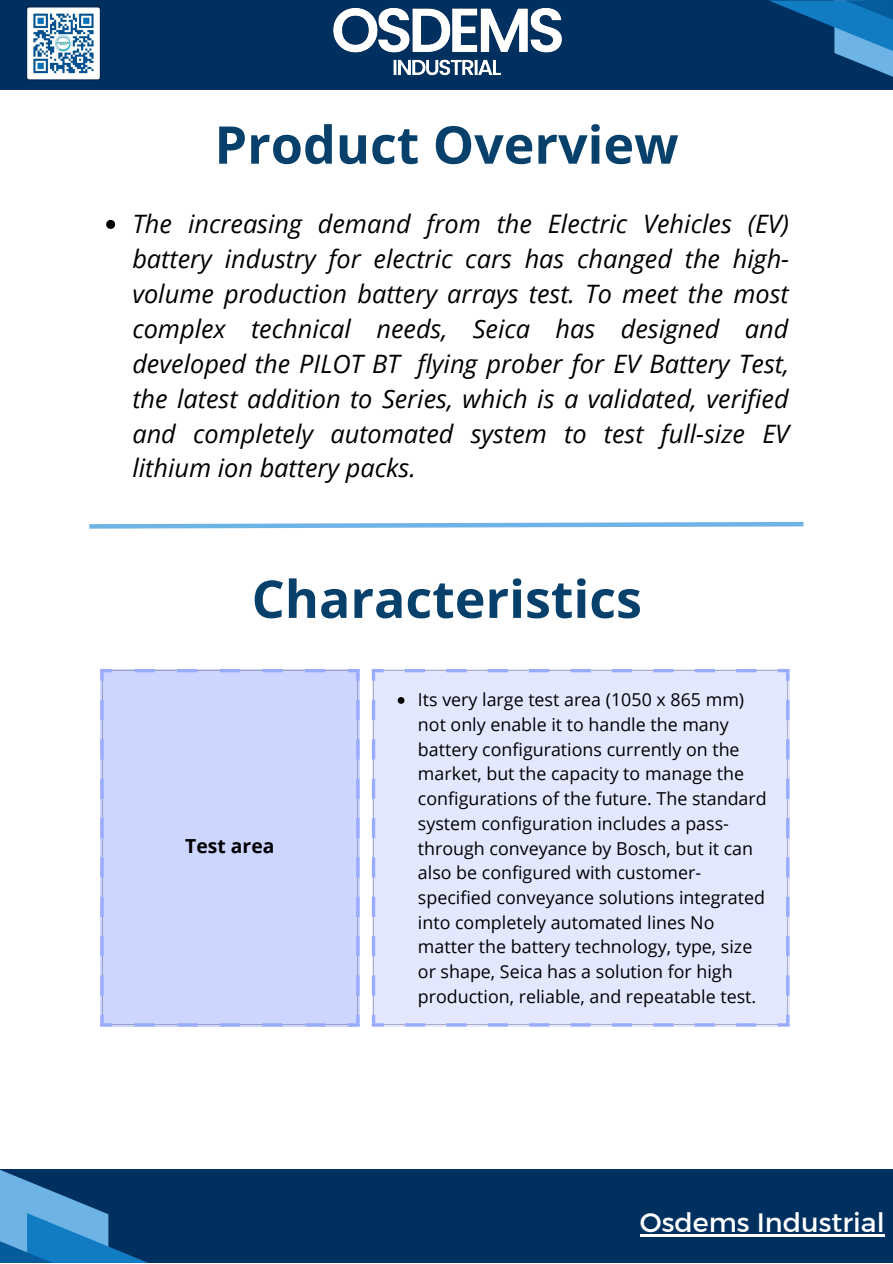
<style>
.page{position:relative;width:893px;height:1264px;background:#fff}
.page>*{position:absolute;margin:0;border:0;box-sizing:border-box;transform-origin:0 0}
.t1{font:700 52.05px "Open Sans";color:#07416b}
.t2{font:27px "Kief Montaser Regular";color:#fff}
.t3{font:italic 25.35px/34.8px "Open Sans";color:#000;text-align:justify}
.t4{font:700 19.35px "Open Sans";color:#000}
.t5{font:17.85px/24.8px "Open Sans";color:#000}
</style>
<div class="page">
<div style="left:0;top:0;width:892px;height:89px;background:#003060"></div>
<svg style="left:769px;top:0;width:124px;height:89px"></svg>
<img style="left:333px;top:7px;width:228px;height:69px">
<div style="left:0;top:1168px;width:892px;height:94px;background:#003060"></div>
<svg style="left:0;top:1168px;width:190px;height:94px"></svg>
<img style="left:27px;top:7px;width:73px;height:74px">
<svg style="left:89px;top:521px;width:715px;height:8px"></svg>
<hr style="left:639px;top:1234px;width:245px;height:2px;background:#fff">
<svg style="left:106px;top:220px;width:9px;height:9px"></svg>
<div style="left:100px;top:669px;width:259px;height:357px;background:#cdd6ff"></div>
<div style="left:372px;top:669px;width:417px;height:357px;background:#e3e8ff"></div>
<svg style="left:397px;top:697px;width:7px;height:6px"></svg>
<hr style="left:100px;top:700px;width:4px;height:20px;background:#9fb1ff">
<svg style="left:100px;top:739px;width:4px;height:20px"></svg>
<svg style="left:100px;top:778px;width:4px;height:20px"></svg>
<hr style="left:100px;top:818px;width:4px;height:20px;background:#9fb1ff">
<svg style="left:100px;top:857px;width:4px;height:20px"></svg>
<svg style="left:100px;top:896px;width:4px;height:20px"></svg>
<hr style="left:100px;top:936px;width:4px;height:20px;background:#a0b2ff">
<svg style="left:100px;top:975px;width:4px;height:20px"></svg>
<hr style="left:356px;top:700px;width:3px;height:20px;background:#99acff">
<hr style="left:356px;top:739px;width:3px;height:20px;background:#99acff">
<hr style="left:356px;top:778px;width:3px;height:20px;background:#99acff">
<hr style="left:356px;top:818px;width:3px;height:20px;background:#99acff">
<hr style="left:356px;top:857px;width:3px;height:20px;background:#99acff">
<hr style="left:356px;top:896px;width:3px;height:20px;background:#99acff">
<hr style="left:356px;top:936px;width:3px;height:20px;background:#99acff">
<hr style="left:356px;top:975px;width:3px;height:20px;background:#99acff">
<hr style="left:372px;top:700px;width:3px;height:20px;background:#99acff">
<hr style="left:372px;top:739px;width:3px;height:20px;background:#99acff">
<hr style="left:372px;top:778px;width:3px;height:20px;background:#99acff">
<hr style="left:372px;top:818px;width:3px;height:20px;background:#99acff">
<hr style="left:372px;top:857px;width:3px;height:20px;background:#99acff">
<hr style="left:372px;top:896px;width:3px;height:20px;background:#99acff">
<hr style="left:372px;top:936px;width:3px;height:20px;background:#99acff">
<hr style="left:372px;top:975px;width:3px;height:20px;background:#99acff">
<hr style="left:786px;top:700px;width:3px;height:20px;background:#99acff">
<hr style="left:786px;top:739px;width:3px;height:20px;background:#99acff">
<hr style="left:786px;top:778px;width:3px;height:20px;background:#99acff">
<hr style="left:786px;top:818px;width:3px;height:20px;background:#99acff">
<hr style="left:786px;top:857px;width:3px;height:20px;background:#99acff">
<hr style="left:786px;top:896px;width:3px;height:20px;background:#99acff">
<hr style="left:786px;top:936px;width:3px;height:20px;background:#99acff">
<hr style="left:786px;top:975px;width:3px;height:20px;background:#99acff">
<svg style="left:100px;top:669px;width:12px;height:11px"></svg>
<hr style="left:134px;top:669px;width:21px;height:3px;background:#99acff">
<hr style="left:177px;top:669px;width:20px;height:3px;background:#99acff">
<hr style="left:220px;top:669px;width:20px;height:3px;background:#99acff">
<hr style="left:262px;top:669px;width:20px;height:3px;background:#99acff">
<hr style="left:305px;top:669px;width:20px;height:3px;background:#99acff">
<svg style="left:347px;top:669px;width:12px;height:11px"></svg>
<svg style="left:100px;top:1014px;width:12px;height:12px"></svg>
<hr style="left:134px;top:1023px;width:21px;height:3px;background:#99acff">
<hr style="left:177px;top:1023px;width:20px;height:3px;background:#99acff">
<hr style="left:220px;top:1023px;width:20px;height:3px;background:#99acff">
<hr style="left:262px;top:1023px;width:20px;height:3px;background:#99acff">
<hr style="left:305px;top:1023px;width:20px;height:3px;background:#99acff">
<svg style="left:347px;top:1014px;width:12px;height:12px"></svg>
<svg style="left:372px;top:669px;width:11px;height:11px"></svg>
<hr style="left:405px;top:669px;width:20px;height:3px;background:#99acff">
<hr style="left:446px;top:669px;width:20px;height:3px;background:#99acff">
<hr style="left:487px;top:669px;width:21px;height:3px;background:#99acff">
<hr style="left:529px;top:669px;width:20px;height:3px;background:#99acff">
<hr style="left:570px;top:669px;width:20px;height:3px;background:#99acff">
<hr style="left:612px;top:669px;width:20px;height:3px;background:#99acff">
<hr style="left:653px;top:669px;width:20px;height:3px;background:#99acff">
<hr style="left:694px;top:669px;width:21px;height:3px;background:#99acff">
<hr style="left:736px;top:669px;width:20px;height:3px;background:#99acff">
<svg style="left:777px;top:669px;width:12px;height:11px"></svg>
<svg style="left:372px;top:1014px;width:11px;height:12px"></svg>
<hr style="left:405px;top:1023px;width:20px;height:3px;background:#99acff">
<hr style="left:446px;top:1023px;width:20px;height:3px;background:#99acff">
<hr style="left:487px;top:1023px;width:21px;height:3px;background:#99acff">
<hr style="left:529px;top:1023px;width:20px;height:3px;background:#99acff">
<hr style="left:570px;top:1023px;width:20px;height:3px;background:#99acff">
<hr style="left:612px;top:1023px;width:20px;height:3px;background:#99acff">
<hr style="left:653px;top:1023px;width:20px;height:3px;background:#99acff">
<hr style="left:694px;top:1023px;width:21px;height:3px;background:#99acff">
<hr style="left:736px;top:1023px;width:20px;height:3px;background:#99acff">
<svg style="left:777px;top:1014px;width:12px;height:12px"></svg>
<p class="t1" style="left:214px;top:108px;width:465px">Product Overview</p>
<p class="t3" style="left:132px;top:206px;width:658px">The increasing demand from the Electric Vehicles (EV) battery industry for electric cars has changed the high&shy;volume production battery arrays test. To meet the most complex technical needs, Seica has designed and developed the PILOT BT flying prober for EV Battery Test, the latest addition to Series, which is a validated, verified and completely automated system to test full-size EV lithium ion battery packs.</p>
<p class="t1" style="left:251px;top:562px;width:392px">Characteristics</p>
<p class="t4" style="left:185px;top:832px;width:91px">Test area</p>
<p class="t5" style="left:418px;top:686px;width:350px">Its very large test area (1050 x 865 mm) not only enable it to handle the many battery configurations currently on the market, but the capacity to manage the configurations of the future. The standard system configuration includes a pass&shy;through conveyance by Bosch, but it can also be configured with customer&shy;specified conveyance solutions integrated into completely automated lines No matter the battery technology, type, size or shape, Seica has a solution for high production, reliable, and repeatable test.</p>
<p class="t2" style="left:639px;top:1205px;width:246px">Osdems Industrial</p>
</div>
